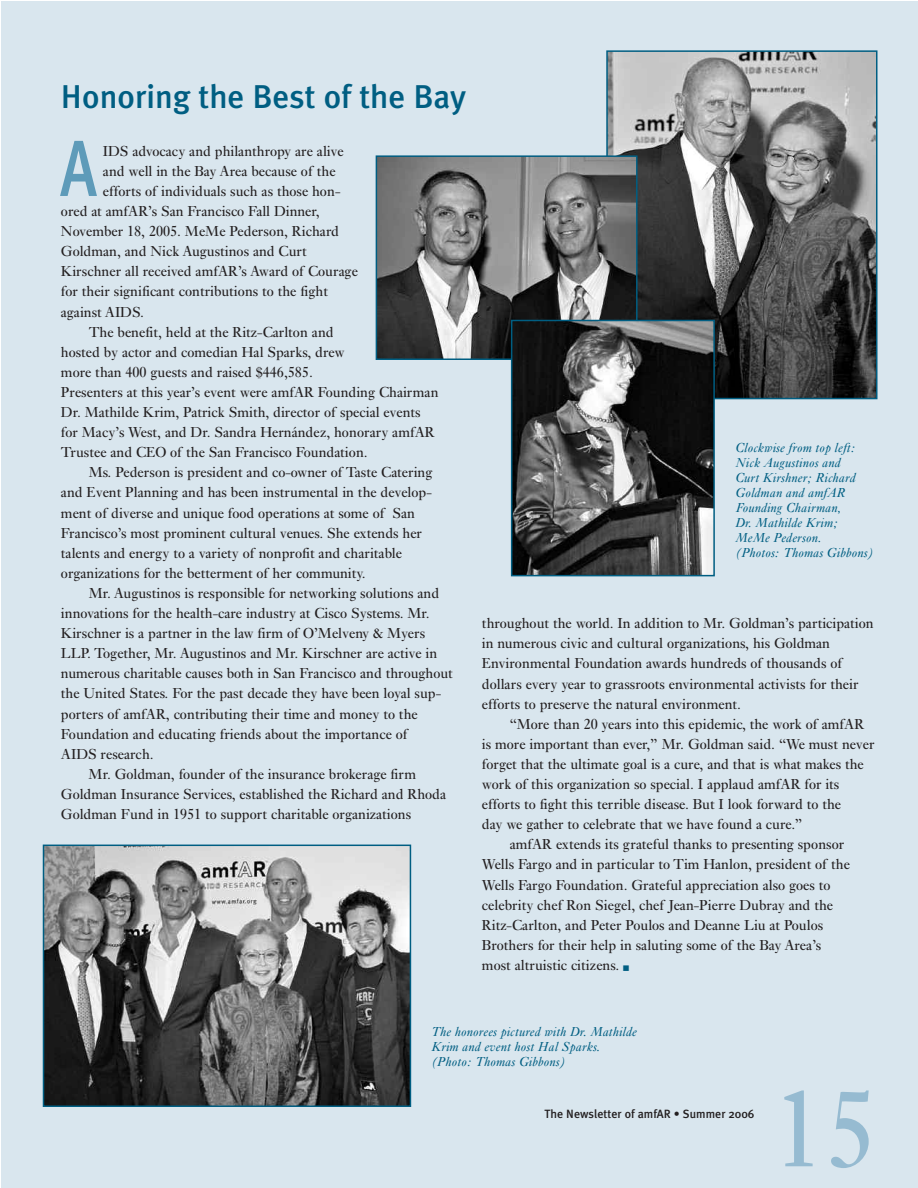
<style>
.page{position:relative;width:918px;height:1188px;background:#fff}
.page>*{position:absolute;margin:0;border:0;box-sizing:border-box;transform-origin:0 0}
.t1{font:111px "Ehrhardt";color:#96bbd1}
.t2{font:500 79.5px "Meta Plus";color:#5e9bb9;scale:.8 1}
.t3{font:500 33px "Meta Plus";color:#005e82}
.t4{font:15px/20.1px "Ehrhardt";color:#231f20}
.t5{font:italic 13.5px/15px "Ehrhardt";color:#005e82}
.t6{font:500 12px "Meta Plus";color:#231f20}
.t7{font:6px "Zapf Dingbats IT Cby BT";color:#005e82}
</style>
<div class="page">
<div style="left:1px;top:2px;width:917px;height:1186px;background:#d9e6ee"></div>
<img style="left:609px;top:53px;width:266px;height:343px">
<div style="left:606px;top:50px;width:272px;height:349px;border:2px solid #005e82"></div>
<img style="left:379px;top:158px;width:256px;height:199px">
<div style="left:376px;top:155px;width:262px;height:205px;border:2px solid #005e82"></div>
<img style="left:46px;top:848px;width:362px;height:256px">
<div style="left:43px;top:845px;width:368px;height:262px;border:2px solid #005e82"></div>
<img style="left:514px;top:323px;width:198px;height:250px">
<div style="left:511px;top:320px;width:204px;height:256px;border:2px solid #005e82"></div>
<h3 class="t3" style="left:61px;top:78px;width:407px">Honoring the Best of the Bay</h3>
<h2 class="t2" style="left:60px;top:122px;width:47px">A</h2>
<p class="t4" style="left:103px;top:142px;width:242px">IDS advocacy and philanthropy are alive</p>
<p class="t4" style="left:103px;top:162px;width:234px">and well in the Bay Area because of the</p>
<p class="t4" style="left:103px;top:182px;width:239px">efforts of individuals such as those hon-</p>
<p class="t4" style="left:61px;top:203px;width:260px">ored at amfAR’s San Francisco Fall Dinner,</p>
<p class="t4" style="left:61px;top:223px;width:280px">November 18, 2005. MeMe Pederson, Richard</p>
<p class="t4" style="left:61px;top:243px;width:248px">Goldman, and Nick Augustinos and Curt</p>
<p class="t4" style="left:61px;top:263px;width:298px">Kirschner all received amfAR’s Award of Courage</p>
<p class="t4" style="left:61px;top:283px;width:269px">for their significant contributions to the fight</p>
<p class="t4" style="left:61px;top:303px;width:84px">against AIDS.</p>
<p class="t4" style="left:89px;top:323px;width:247px">The benefit, held at the Ritz-Carlton and</p>
<p class="t4" style="left:61px;top:343px;width:285px">hosted by actor and comedian Hal Sparks, drew</p>
<p class="t4" style="left:61px;top:363px;width:253px">more than 400 guests and raised $446,585.</p>
<p class="t4" style="left:61px;top:383px;width:379px">Presenters at this year’s event were amfAR Founding Chairman</p>
<p class="t4" style="left:61px;top:404px;width:361px">Dr. Mathilde Krim, Patrick Smith, director of special events</p>
<p class="t4" style="left:61px;top:424px;width:375px">for Macy’s West, and Dr. Sandra Hernández, honorary amfAR</p>
<p class="t4" style="left:61px;top:444px;width:308px">Trustee and CEO of the San Francisco Foundation.</p>
<p class="t4" style="left:89px;top:464px;width:345px">Ms. Pederson is president and co-owner of Taste Catering</p>
<p class="t4" style="left:61px;top:484px;width:372px">and Event Planning and has been instrumental in the develop-</p>
<p class="t4" style="left:61px;top:504px;width:356px">ment of diverse and unique food operations at some of San</p>
<p class="t4" style="left:61px;top:524px;width:363px">Francisco’s most prominent cultural venues. She extends her</p>
<p class="t4" style="left:61px;top:544px;width:343px">talents and energy to a variety of nonprofit and charitable</p>
<p class="t4" style="left:61px;top:564px;width:306px">organizations for the betterment of her community.</p>
<p class="t4" style="left:89px;top:584px;width:352px">Mr. Augustinos is responsible for networking solutions and</p>
<p class="t4" style="left:61px;top:605px;width:370px">innovations for the health-care industry at Cisco Systems. Mr.</p>
<p class="t4" style="left:61px;top:625px;width:366px">Kirschner is a partner in the law firm of O’Melveny &amp; Myers</p>
<p class="t4" style="left:61px;top:645px;width:378px">LLP. Together, Mr. Augustinos and Mr. Kirschner are active in</p>
<p class="t4" style="left:61px;top:665px;width:394px">numerous charitable causes both in San Francisco and throughout</p>
<p class="t4" style="left:61px;top:685px;width:382px">the United States. For the past decade they have been loyal sup-</p>
<p class="t4" style="left:61px;top:705px;width:358px">porters of amfAR, contributing their time and money to the</p>
<p class="t4" style="left:61px;top:725px;width:348px">Foundation and educating friends about the importance of</p>
<p class="t4" style="left:61px;top:745px;width:94px">AIDS research.</p>
<p class="t4" style="left:89px;top:765px;width:329px">Mr. Goldman, founder of the insurance brokerage firm</p>
<p class="t4" style="left:61px;top:785px;width:387px">Goldman Insurance Services, established the Richard and Rhoda</p>
<p class="t4" style="left:61px;top:806px;width:352px">Goldman Fund in 1951 to support charitable organizations</p>
<p class="t5" style="left:735px;top:441px;width:140px">Clockwise from top left:<br>Nick Augustinos and<br>Curt Kirshner; Richard<br>Goldman and amfAR<br>Founding Chairman,<br>Dr. Mathilde Krim;<br>MeMe Pederson.<br>(Photos: Thomas Gibbons)</p>
<p class="t4" style="left:482px;top:615px;width:393px">throughout the world. In addition to Mr. Goldman’s participation in numerous civic and cultural organizations, his Goldman Environmental Foundation awards hundreds of thousands of dollars every year to grassroots environmental activists for their efforts to preserve the natural environment.</p>
<p class="t4" style="left:510px;top:715px;width:356px">“More than 20 years into this epidemic, the work of amfAR</p>
<p class="t4" style="left:482px;top:735px;width:394px">is more important than ever,” Mr. Goldman said. “We must never</p>
<p class="t4" style="left:482px;top:755px;width:383px">forget that the ultimate goal is a cure, and that is what makes the</p>
<p class="t4" style="left:482px;top:776px;width:359px">work of this organization so special. I applaud amfAR for its</p>
<p class="t4" style="left:482px;top:796px;width:361px">efforts to fight this terrible disease. But I look forward to the</p>
<p class="t4" style="left:482px;top:816px;width:322px">day we gather to celebrate that we have found a cure.”</p>
<p class="t4" style="left:510px;top:836px;width:336px">amfAR extends its grateful thanks to presenting sponsor</p>
<p class="t4" style="left:482px;top:856px;width:369px">Wells Fargo and in particular to Tim Hanlon, president of the</p>
<p class="t4" style="left:482px;top:876px;width:350px">Wells Fargo Foundation. Grateful appreciation also goes to</p>
<p class="t4" style="left:482px;top:896px;width:353px">celebrity chef Ron Siegel, chef Jean-Pierre Dubray and the</p>
<p class="t4" style="left:482px;top:916px;width:343px">Ritz-Carlton, and Peter Poulos and Deanne Liu at Poulos</p>
<p class="t4" style="left:482px;top:936px;width:341px">Brothers for their help in saluting some of the Bay Area’s</p>
<p class="t4" style="left:482px;top:956px;width:139px">most altruistic citizens.</p>
<p class="t7" style="left:623px;top:965px;width:7px">■</p>
<p class="t5" style="left:431px;top:1025px;width:207px">The honorees pictured with Dr. Mathilde<br>Krim and event host Hal Sparks. (Photo: Thomas Gibbons)</p>
<p class="t6" style="left:545px;top:1107px;width:211px">The Newsletter of amfAR • Summer 2006</p>
<h1 class="t1" style="left:772px;top:1092px;width:106px">15</h1>
</div>
